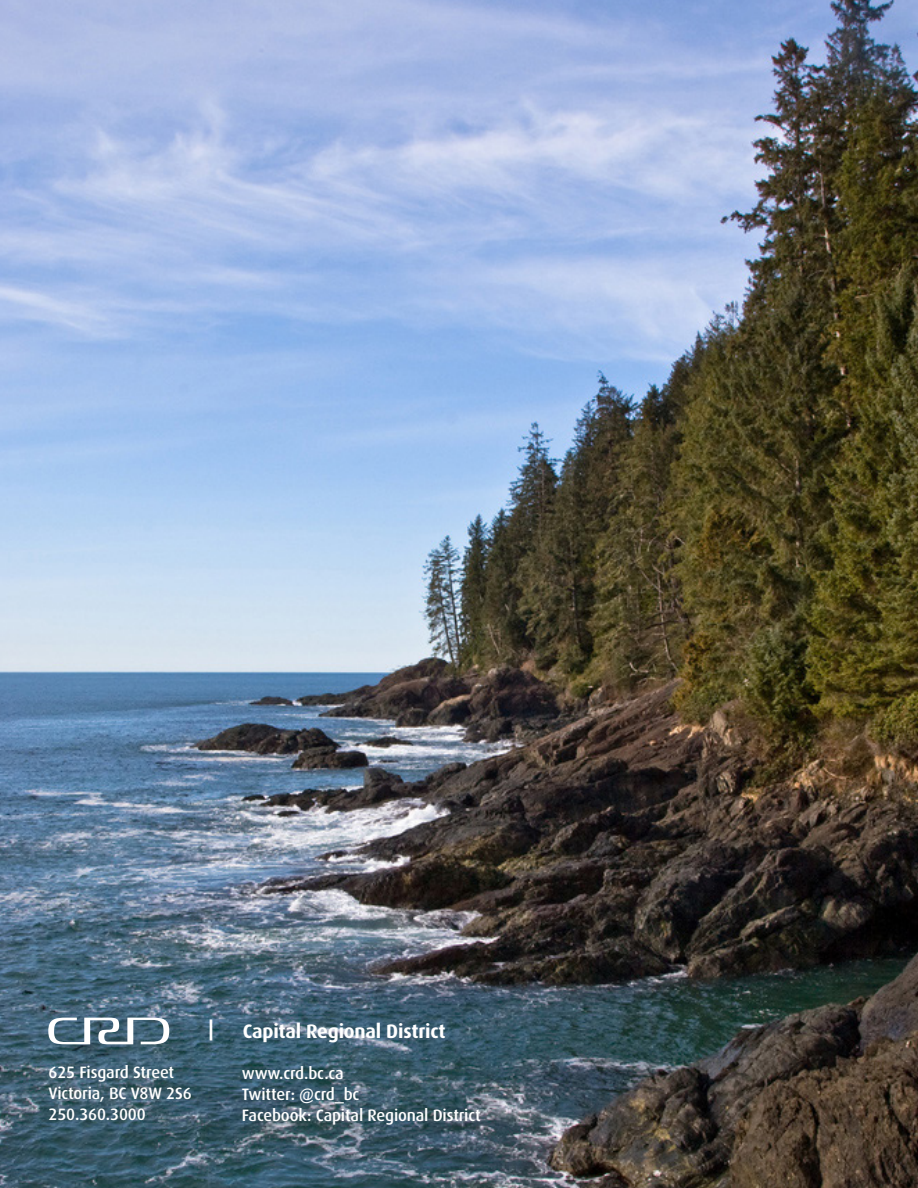
<style>
.page{position:relative;width:918px;height:1188px;background:#fff}
.page>*{position:absolute;margin:0;border:0;box-sizing:border-box;transform-origin:0 0}
.t1{font:700 21px "Dax OT";color:#fff}
.t2{font:700 19.5px "Dax OT";letter-spacing:-.01em;color:#fff}
.t3{font:500 16.5px/21px "Dax OT";letter-spacing:-.01em;color:#fff}
</style>
<div class="page">
<img style="left:0;top:0;width:918px;height:1188px">
<svg style="left:48px;top:1018px;width:121px;height:26px"></svg>
<p class="t1" style="left:209px;top:1009px;width:7px">|</p>
<p class="t2" style="left:243px;top:1012px;width:204px">Capital Regional District</p>
<p class="t3" style="left:49px;top:1059px;width:145px">625 Fisgard Street<br>Victoria, BC V8W 2S6<br>250.360.3000</p>
<p class="t3" style="left:242px;top:1060px;width:240px">www.crd.bc.ca<br>Twitter: @crd_bc<br>Facebook: Capital Regional District</p>
</div>
